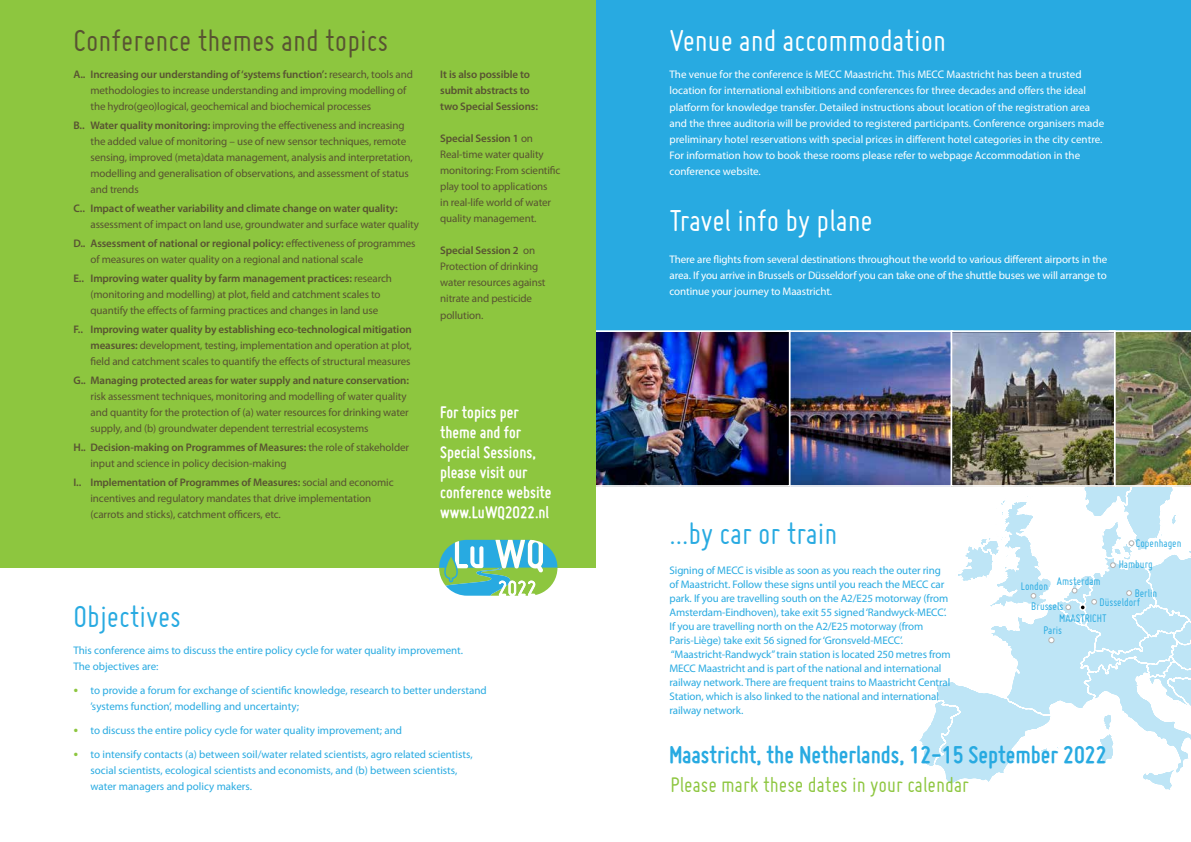
<style>
.page{position:relative;width:1191px;height:842px;background:#fff}
.page>*{position:absolute;margin:0;border:0;box-sizing:border-box;transform-origin:0 0}
.t1{font:33px "Miso";color:#fff}
.t2{font:33px "Miso";color:#28aae1}
.t3{font:33px "Miso";color:#585332}
.t4{font:700 26px "Miso";color:#28aae1}
.t5{font:23px "Miso";color:#8dc63f}
.t6{font:700 18px/20px "Miso";color:#fff}
.t7{font:12px/21.2px "Miso";color:#27aae1}
.t8{font:11px/16px "Myriad Pro";letter-spacing:-.01em;color:#585332}
.t9{font:11px/14px "Myriad Pro";letter-spacing:-.01em;color:#28aae1}
.t10{font:11px/16px "Myriad Pro";color:#fff}
.t11{font:600 11px/16px "Myriad Pro";letter-spacing:-.01em;color:#585332}
.s1{font-weight:600}
.s2{font-family:"Corbel";color:#8dc63f}
</style>
<div class="page">
<div style="left:595px;top:0;width:596px;height:477px;background:#28aae1"></div>
<svg style="left:919px;top:487px;width:272px;height:303px"></svg>
<svg style="left:1079px;top:604px;width:7px;height:7px"></svg>
<svg style="left:1030px;top:593px;width:6px;height:6px"></svg>
<svg style="left:1048px;top:637px;width:6px;height:6px"></svg>
<svg style="left:1126px;top:590px;width:6px;height:6px"></svg>
<svg style="left:1072px;top:588px;width:6px;height:6px"></svg>
<svg style="left:1128px;top:540px;width:6px;height:6px"></svg>
<svg style="left:1090px;top:599px;width:7px;height:6px"></svg>
<svg style="left:1110px;top:562px;width:5px;height:6px"></svg>
<svg style="left:1064px;top:604px;width:7px;height:6px"></svg>
<img style="left:596px;top:333px;width:512px;height:151px">
<div style="left:786px;top:330px;width:167px;height:157px;border:2px solid #fff"></div>
<div style="left:593px;top:330px;width:197px;height:157px;border:2px solid #fff"></div>
<img style="left:1108px;top:330px;width:83px;height:157px">
<div style="left:950px;top:330px;width:165px;height:157px;border:2px solid #fff"></div>
<svg style="left:1080px;top:606px;width:4px;height:3px"></svg>
<div style="left:0;top:0;width:595px;height:568px;background:#8dc63f"></div>
<svg style="left:439px;top:540px;width:118px;height:56px;background:#80c8b1"></svg>
<h1 class="t3" style="left:73px;top:22px;width:316px">Conference themes and topics</h1>
<p class="t8" style="left:90px;top:66px;width:324px;text-indent:-17px"><span class="s1">A.. Increasing our understanding of ‘systems function’:</span> research, tools and methodologies to increase understanding and improving modelling of the hydro(geo)logical, geochemical and biochemical processes</p>
<p class="t8" style="left:90px;top:117px;width:324px;text-indent:-17px"><span class="s1">B.. Water quality monitoring:</span> improving the effectiveness and increasing the added value of monitoring – use of new sensor techniques, remote sensing, improved (meta)data management, analysis and interpretation, modelling and generalisation of observations, and assessment of status and trends</p>
<p class="t11" style="left:73px;top:200px;width:326px">C.. Impact of weather variability and climate change on water quality:</p>
<p class="t8" style="left:73px;top:215px;width:347px;line-height:19px;text-indent:17px">assessment of impact on land use, groundwater and surface water quality<br><span class="s1">D.. Assessment of national or regional policy:</span> effectiveness of programmes</p>
<p class="t8" style="left:73px;top:250px;width:320px;line-height:19px;text-indent:17px">of measures on water quality on a regional and national scale<br><span class="s1">E.. Improving water quality by farm management practices:</span> research</p>
<p class="t8" style="left:90px;top:286px;width:292px">(monitoring and modelling) at plot, field and catchment scales to quantify the effects of farming practices and changes in land use</p>
<p class="t8" style="left:90px;top:321px;width:323px;text-align:justify;text-indent:-17px"><span class="s1">F.. Improving water quality by establishing eco-technological mitigation measures:</span> development, testing, implementation and operation at plot, field and catchment scales to quantify the effects of structural measures</p>
<p class="t11" style="left:73px;top:372px;width:337px">G.. Managing protected areas for water supply and nature conservation:</p>
<p class="t8" style="left:90px;top:388px;width:320px">risk assessment techniques, monitoring and modelling of water quality and quantity for the protection of (a) water resources for drinking water supply, and (b) groundwater dependent terrestrial ecosystems</p>
<p class="t8" style="left:90px;top:439px;width:320px;text-indent:-17px"><span class="s1">H.. Decision-making on Programmes of Measures:</span> the role of stakeholder input and science in policy decision-making</p>
<p class="t8" style="left:90px;top:474px;width:305px;text-indent:-17px"><span class="s1">I.. Implementation of Programmes of Measures:</span> social and economic incentives and regulatory mandates that drive implementation (carrots and sticks), catchment officers, etc.</p>
<p class="t11" style="left:440px;top:67px;width:99px">It is also possible to submit abstracts to two Special Sessions:</p>
<p class="t8" style="left:440px;top:131px;width:122px"><span class="s1">Special Session 1</span> on<br>Real-time water quality monitoring: From scientific play tool to applications<br>in real-life world of water quality management.</p>
<p class="t8" style="left:440px;top:243px;width:107px"><span class="s1">Special Session 2</span> on<br>Protection of drinking water resources against nitrate and pesticide pollution.</p>
<h3 class="t6" style="left:440px;top:402px;width:113px">For topics per theme and for<br>Special Sessions, please visit our conference website www.LuWQ2022.nl</h3>
<h1 class="t2" style="left:73px;top:598px;width:109px">Objectives</h1>
<p class="t9" style="left:73px;top:642px;width:391px;line-height:16px">This conference aims to discuss the entire policy cycle for water quality improvement.<br>The objectives are:</p>
<p class="t9" style="left:90px;top:682px;width:398px;line-height:16px;text-indent:-17px"><span class="s2">•</span> to provide a forum for exchange of scientific knowledge, research to better understand ’systems function’, modelling and uncertainty;</p>
<p class="t9" style="left:73px;top:723px;width:330px"><span class="s2">•</span> to discuss the entire policy cycle for water quality improvement; and</p>
<p class="t9" style="left:90px;top:746px;width:384px;line-height:16px;text-indent:-17px"><span class="s2">•</span> to intensify contacts (a) between soil/water related scientists, agro related scientists, social scientists, ecological scientists and economists, and (b) between scientists, water managers and policy makers.</p>
<h1 class="t1" style="left:669px;top:23px;width:278px">Venue and accommodation</h1>
<p class="t10" style="left:669px;top:67px;width:436px">The venue for the conference is MECC Maastricht. This MECC Maastricht has been a trusted location for international exhibitions and conferences for three decades and offers the ideal platform for knowledge transfer. Detailed instructions about location of the registration area and the three auditoria will be provided to registered participants. Conference organisers made preliminary hotel reservations with special prices in different hotel categories in the city centre.<br>For information how to book these rooms please refer to webpage Accommodation in the conference website.</p>
<h1 class="t1" style="left:669px;top:202px;width:205px">Travel info by plane</h1>
<p class="t10" style="left:669px;top:251px;width:439px;text-align:justify">There are flights from several destinations throughout the world to various different airports in the area. If you arrive in Brussels or Düsseldorf you can take one of the shuttle buses we will arrange to continue your journey to Maastricht.</p>
<h1 class="t2" style="left:669px;top:515px;width:169px">...by car or train</h1>
<p class="t9" style="left:669px;top:563px;width:283px">Signing of MECC is visible as soon as you reach the outer ring of Maastricht. Follow these signs until you reach the MECC car park. If you are travelling south on the A2/E25 motorway (from Amsterdam-Eindhoven), take exit 55 signed ‘Randwyck-MECC’.<br>If you are travelling north on the A2/E25 motorway (from Paris-Liège) take exit 56 signed for ‘Gronsveld-MECC’. “Maastricht-Randwyck” train station is located 250 metres from MECC Maastricht and is part of the national and international railway network. There are frequent trains to Maastricht Central Station, which is also linked to the national and international railway network.</p>
<h2 class="t4" style="left:669px;top:740px;width:439px">Maastricht, the Netherlands, 12-15 September 2022</h2>
<p class="t7" style="left:1118px;top:533px;width:64px;text-indent:17px">Copenhagen<br>Hamburg</p>
<p class="t7" style="left:1059px;top:594px;width:83px;line-height:16.4px;text-indent:40px">Düsseldorf<br>MAASTRICHT</p>
<p class="t7" style="left:1056px;top:570px;width:45px">Amsterdam</p>
<p class="t7" style="left:1020px;top:575px;width:29px">London</p>
<p class="t7" style="left:1134px;top:582px;width:24px">Berlin</p>
<p class="t7" style="left:1031px;top:595px;width:34px">Brussels</p>
<p class="t7" style="left:1043px;top:619px;width:20px">Paris</p>
<h3 class="t5" style="left:670px;top:772px;width:300px">Please mark these dates in your calendar</h3>
</div>
